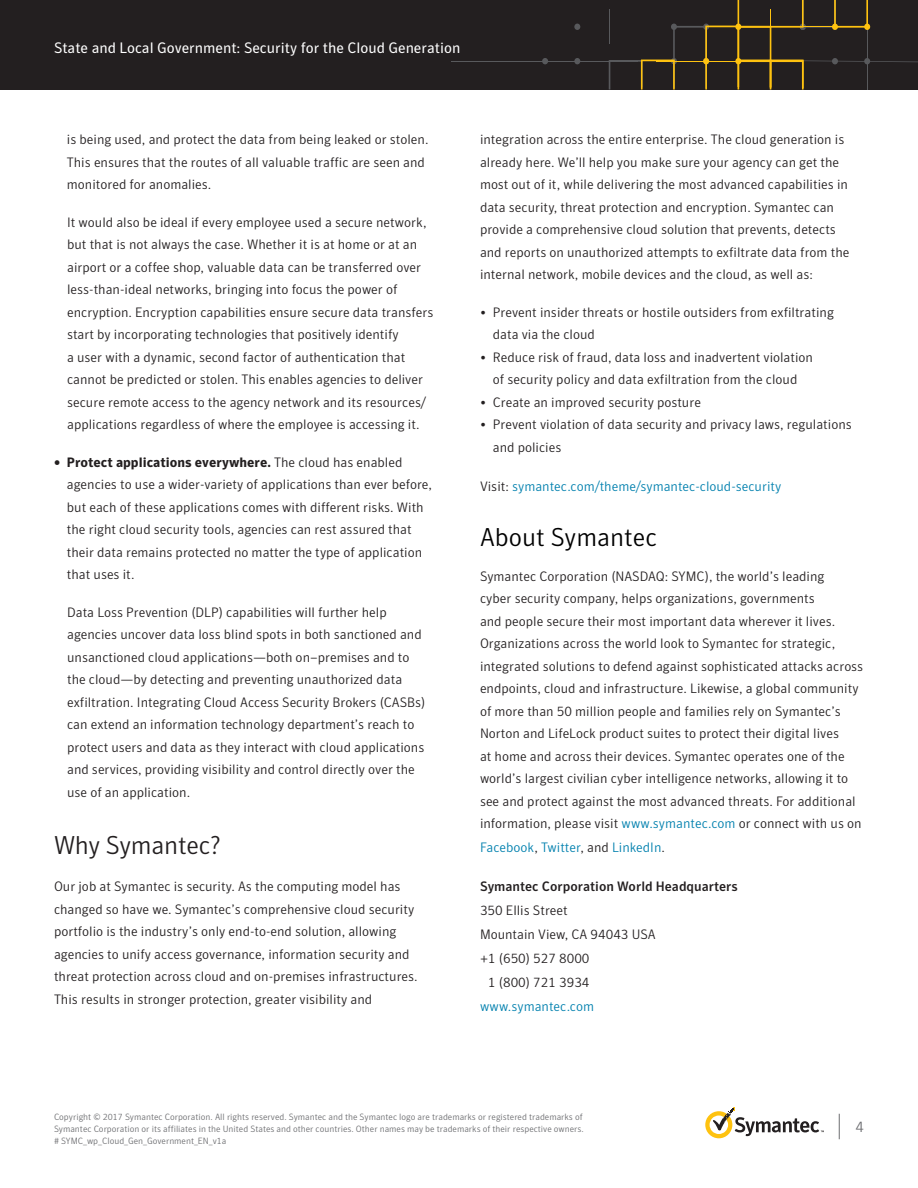
<style>
.page{position:relative;width:918px;height:1188px;background:#fff}
.page>*{position:absolute;margin:0;border:0;box-sizing:border-box;transform-origin:0 0}
.Headline{font:300 25.5px "Symantec Sans";color:#000}
.t1{font:300 25.5px "Symantec Sans";letter-spacing:-.01em;color:#231f20}
.t2{font:15px "Symantec Sans";color:#fff}
.t3{font:300 15px "Symantec Sans";color:#6c6d70}
.Body_Copy{font:300 13.5px/22.5px "Symantec Sans";color:#231f20}
.Headline-2{font:300 13.5px/22.5px "Symantec Sans";color:#231f20}
.Body_Copy1{font:300 13.5px "Symantec Sans";color:#231f20}
.Body_Copy-2{font:300 13.5px "Symantec Sans";color:#0080ae}
.t4{font:500 13.5px "Symantec Sans";color:#231f20}
.Headline-3{font:300 13.5px "Symantec Sans";color:#0080ae}
.Body_Copy1-2{font:300 13.5px "Symantec Sans";color:#0080ae}
.t5{font:300 9px/12px "Symantec Sans";color:#6c6d70}
.s1{font-weight:700}
.s2{color:#231f20}
.s3{color:#0080ae}
</style>
<div class="page">
<div style="left:0;top:0;width:918px;height:90px;background:#231f20"></div>
<hr style="left:451px;top:61px;width:187px;height:1px;background:#58595c">
<svg style="left:542px;top:58px;width:6px;height:6px"></svg>
<svg style="left:574px;top:58px;width:6px;height:6px"></svg>
<svg style="left:574px;top:24px;width:6px;height:6px"></svg>
<svg style="left:609px;top:0;width:309px;height:90px"></svg>
<svg style="left:839px;top:1114px;width:1px;height:25px"></svg>
<svg style="left:705px;top:1107px;width:119px;height:31px"></svg>
<p class="t2" style="left:54px;top:39px;width:408px">State and Local Government: Security for the Cloud Generation</p>
<p class="Body_Copy" style="left:67px;top:128px;width:363px">is being used, and protect the data from being leaked or stolen.<br>This ensures that the routes of all valuable traffic are seen and monitored for anomalies.</p>
<p class="Body_Copy" style="left:67px;top:211px;width:368px">It would also be ideal if every employee used a secure network, but that is not always the case. Whether it is at home or at an airport or a coffee shop, valuable data can be transferred over less-than-ideal networks, bringing into focus the power of encryption. Encryption capabilities ensure secure data transfers start by incorporating technologies that positively identify<br>a user with a dynamic, second factor of authentication that cannot be predicted or stolen. This enables agencies to deliver secure remote access to the agency network and its resources/ applications regardless of where the employee is accessing it.</p>
<p class="Body_Copy" style="left:67px;top:451px;width:367px;text-indent:-13px"><span class="s1">• Protect applications everywhere.</span> The cloud has enabled agencies to use a wider-variety of applications than ever before, but each of these applications comes with different risks. With the right cloud security tools, agencies can rest assured that their data remains protected no matter the type of application that uses it.</p>
<p class="Body_Copy" style="left:67px;top:601px;width:360px">Data Loss Prevention (DLP) capabilities will further help agencies uncover data loss blind spots in both sanctioned and unsanctioned cloud applications—both on–premises and to the cloud—by detecting and preventing unauthorized data exfiltration. Integrating Cloud Access Security Brokers (CASBs) can extend an information technology department’s reach to protect users and data as they interact with cloud applications and services, providing visibility and control directly over the use of an application.</p>
<p class="t1" style="left:54px;top:830px;width:168px">Why Symantec?</p>
<p class="Body_Copy" style="left:54px;top:875px;width:365px">Our job at Symantec is security. As the computing model has changed so have we. Symantec’s comprehensive cloud security portfolio is the industry’s only end-to-end solution, allowing agencies to unify access governance, information security and threat protection across cloud and on-premises infrastructures.<br>This results in stronger protection, greater visibility and</p>
<p class="Body_Copy" style="left:480px;top:128px;width:371px">integration across the entire enterprise. The cloud generation is already here. We’ll help you make sure your agency can get the most out of it, while delivering the most advanced capabilities in data security, threat protection and encryption. Symantec can provide a comprehensive cloud solution that prevents, detects and reports on unauthorized attempts to exfiltrate data from the internal network, mobile devices and the cloud, as well as:</p>
<p class="Body_Copy" style="left:493px;top:301px;width:343px;text-indent:-13px">• Prevent insider threats or hostile outsiders from exfiltrating data via the cloud</p>
<p class="Body_Copy" style="left:480px;top:346px;width:335px;text-align:center">• Reduce risk of fraud, data loss and inadvertent violation of security policy and data exfiltration from the cloud</p>
<p class="Body_Copy" style="left:480px;top:391px;width:223px">• Create an improved security posture</p>
<p class="Body_Copy" style="left:493px;top:413px;width:361px;text-indent:-13px">• Prevent violation of data security and privacy laws, regulations and policies</p>
<p class="Body_Copy-2" style="left:480px;top:478px;width:303px"><span class="s2">Visit:</span> symantec.com/theme/symantec-cloud-security</p>
<p class="Headline" style="left:480px;top:523px;width:179px">About Symantec</p>
<p class="Headline-2" style="left:480px;top:565px;width:385px">Symantec Corporation (NASDAQ: SYMC), the world’s leading<br>cyber security company, helps organizations, governments<br>and people secure their most important data wherever it lives.<br>Organizations across the world look to Symantec for strategic, integrated solutions to defend against sophisticated attacks across endpoints, cloud and infrastructure. Likewise, a global community of more than 50 million people and families rely on Symantec’s Norton and LifeLock product suites to protect their digital lives<br>at home and across their devices. Symantec operates one of the world’s largest civilian cyber intelligence networks, allowing it to see and protect against the most advanced threats. For additional information, please visit <span class="s3">www.symantec.com</span> or connect with us on</p>
<p class="Headline-3" style="left:480px;top:840px;width:187px">Facebook<span class="s2">,</span> Twitter<span class="s2">, and</span> LinkedIn<span class="s2">.</span></p>
<p class="t4" style="left:480px;top:879px;width:260px">Symantec Corporation World Headquarters</p>
<p class="Body_Copy1" style="left:480px;top:903px;width:89px">350 Ellis Street</p>
<p class="Body_Copy1" style="left:480px;top:927px;width:177px">Mountain View, CA 94043 USA</p>
<p class="Body_Copy1" style="left:480px;top:951px;width:111px">+1 (650) 527 8000</p>
<p class="Body_Copy1" style="left:488px;top:975px;width:103px">1 (800) 721 3934</p>
<p class="Body_Copy1-2" style="left:480px;top:999px;width:116px">www.symantec.com</p>
<p class="t5" style="left:54px;top:1111px;width:531px">Copyright © 2017 Symantec Corporation. All rights reserved. Symantec and the Symantec logo are trademarks or registered trademarks of<br>Symantec Corporation or its affiliates in the United States and other countries. Other names may be trademarks of their respective owners. # SYMC_wp_Cloud_Gen_Government_EN_v1a</p>
<p class="t3" style="left:856px;top:1118px;width:10px">4</p>
</div>
